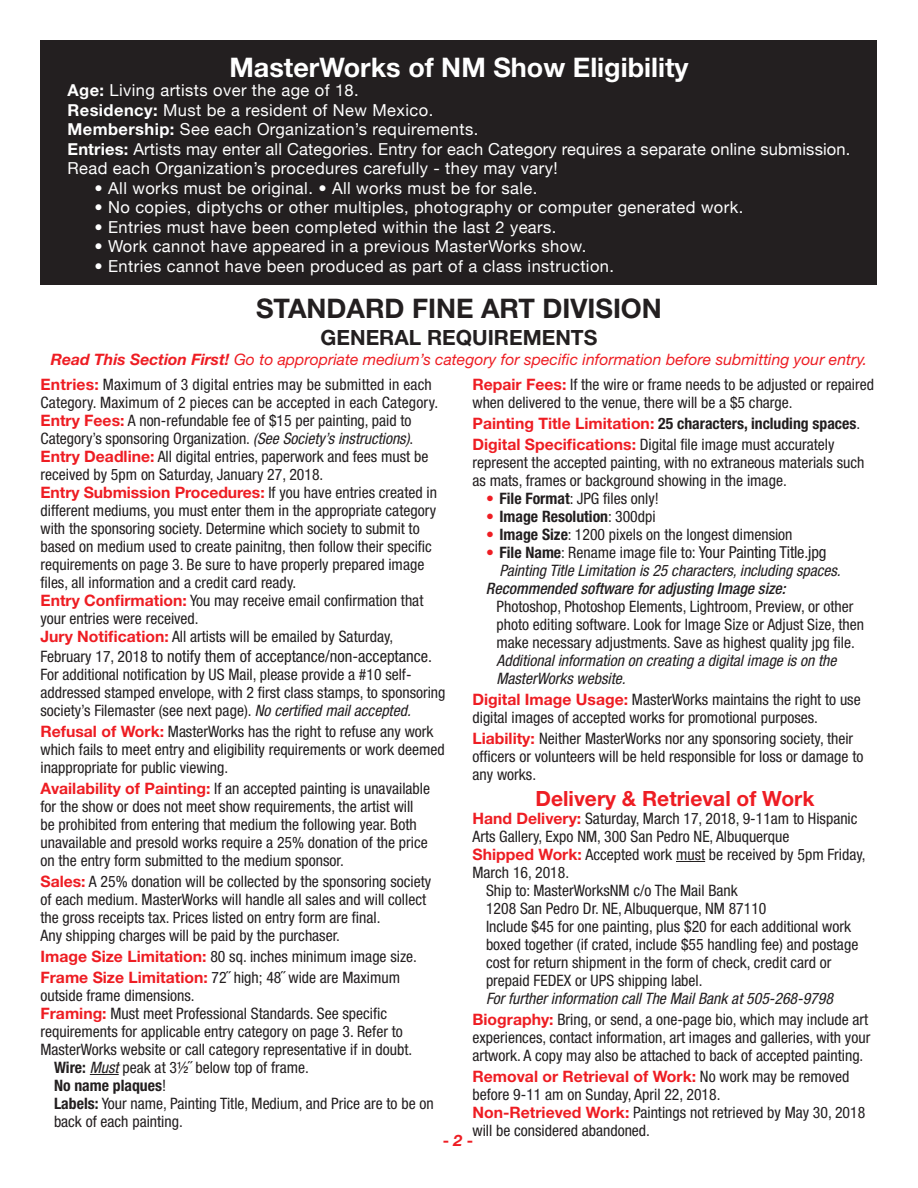
<style>
.page{position:relative;width:918px;height:1188px;background:#fff}
.page>*{position:absolute;margin:0;border:0;box-sizing:border-box;transform-origin:0 0}
.t1{font:700 27px "Helvetica Neue";color:#fff}
.t2{font:700 27px "Helvetica Neue";color:#231f20}
.t3{font:700 21px "Helvetica Neue";color:#ee1d23}
.t4{font:700 21px "Helvetica Neue";color:#231f20}
.t5{font:16.5px/19.5px "Helvetica Neue";letter-spacing:.025em;color:#fff}
.t6{font:condensed 16.5px "Helvetica Neue";color:#231f20}
.t7{font:condensed 15.75px/18px "Helvetica Neue";color:#231f20}
.t8{font:italic condensed 15.75px/18px "Helvetica Neue";color:#231f20}
.t9{font:700 15.75px/21px "Helvetica Neue";color:#ee1d23}
.t10{font:italic 15.75px "Helvetica Neue";color:#ee1d23}
.t11{font:italic 500 condensed 15.75px "Helvetica Neue";color:#231f20}
.t12{font:700 condensed 15.75px "Helvetica Neue";color:#231f20}
.s1{font-weight:700}
.s2{font-weight:700;font-stretch:normal;color:#ee1d23}
.s3{font-style:italic}
.s4{font-size:15.75px}
.s5{font-weight:400}
.s6{font-stretch:condensed;color:#231f20}
.s7{font-weight:400;font-stretch:condensed;color:#231f20}
.s8{color:#ee1d23}
.s9{font-weight:400;color:#ee1d23}
.s10{font-size:15.75px;color:#ee1d23}
.s11{font-weight:700;font-size:15.75px}
.s12{font-weight:700;font-style:normal;font-stretch:normal;color:#ee1d23}
.s13{font-style:normal}
</style>
<div class="page">
<svg style="left:90px;top:1074px;width:29px;height:1px"></svg>
<svg style="left:676px;top:861px;width:29px;height:1px"></svg>
<div style="left:40px;top:41px;width:838px;height:244px;background:#231f20"></div>
<h1 class="t1" style="left:229px;top:50px;width:461px">MasterWorks of NM Show Eligibility</h1>
<p class="t5" style="left:68px;top:80px;width:785px"><span class="s1">Age:</span> Living artists over the age of 18.<br><span class="s1">Residency:</span> Must be a resident of New Mexico.<br><span class="s1">Membership:</span> See each Organization’s requirements.<br><span class="s1">Entries:</span> Artists may enter all Categories. Entry for each Category requires a separate online submission.<br>Read each Organization’s procedures carefully - they may vary!</p>
<p class="t5" style="left:94px;top:178px;width:444px">• All works must be original. • All works must be for sale.</p>
<p class="t5" style="left:94px;top:197px;width:650px">• No copies, diptychs or other multiples, photography or computer generated work.</p>
<p class="t5" style="left:94px;top:217px;width:463px">• Entries must have been completed within the last 2 years.</p>
<p class="t5" style="left:94px;top:236px;width:493px">• Work cannot have appeared in a previous MasterWorks show.</p>
<p class="t5" style="left:94px;top:256px;width:521px">• Entries cannot have been produced as part of a class instruction.</p>
<h1 class="t2" style="left:256px;top:292px;width:407px">STANDARD FINE ART DIVISION</h1>
<h2 class="t4" style="left:321px;top:325px;width:278px">GENERAL REQUIREMENTS</h2>
<p class="t10" style="left:51px;top:350px;width:818px"><span class="s1">Read This Section First!</span> Go to appropriate medium’s category for specific information before submitting your entry.</p>
<p class="t7" style="left:40px;top:376px;width:399px"><span class="s2">Entries:</span> Maximum of 3 digital entries may be submitted in each Category. Maximum of 2 pieces can be accepted in each Category.<br><span class="s2">Entry Fees:</span> A non-refundable fee of $15 per painting, paid to Category’s sponsoring Organization. <span class="s3">(See Society’s instructions)</span>.<br><span class="s2">Entry Deadline:</span> All digital entries, paperwork and fees must be received by 5pm on Saturday, January 27, 2018.<br><span class="s2">Entry Submission Procedures:</span> If you have entries created in different mediums, you must enter them in the appropriate category with the sponsoring society. Determine which society to submit to based on medium used to create painitng, then follow their specific requirements on page 3. Be sure to have properly prepared image files, all information and a credit card ready.<br><span class="s2">Entry Confirmation:</span> You may receive email confirmation that your entries were received.<br><span class="s2">Jury Notification:</span> All artists will be emailed by Saturday,</p>
<p class="t6" style="left:41px;top:647px;width:393px"><span class="s4">February 17, 2018</span> to notify them of acceptance/non-acceptance.</p>
<p class="t7" style="left:40px;top:665px;width:407px">For additional notification by US Mail, please provide a #10 self&shy;addressed stamped envelope, with 2 first class stamps, to sponsoring society’s Filemaster (see next page). <span class="s3">No certified mail accepted.</span></p>
<p class="t7" style="left:40px;top:722px;width:406px"><span class="s2">Refusal of Work:</span> MasterWorks has the right to refuse any work which fails to meet entry and eligibility requirements or work deemed inappropriate for public viewing.</p>
<p class="t7" style="left:40px;top:779px;width:391px"><span class="s2">Availability of Painting:</span> If an accepted painting is unavailable for the show or does not meet show requirements, the artist will be prohibited from entering that medium the following year. Both unavailable and presold works require a 25% donation of the price on the entry form submitted to the medium sponsor.</p>
<p class="t7" style="left:40px;top:872px;width:392px"><span class="s2">Sales:</span> A 25% donation will be collected by the sponsoring society of each medium. MasterWorks will handle all sales and will collect the gross receipts tax. Prices listed on entry form are final.<br>Any shipping charges will be paid by the purchaser.</p>
<p class="t7" style="left:40px;top:946px;width:378px;line-height:21px"><span class="s2">Image Size Limitation:</span> 80 sq. inches minimum image size.<br><span class="s2">Frame Size Limitation:</span> 72˝ high; 48˝ wide are Maximum</p>
<p class="t7" style="left:40px;top:986px;width:156px">outside frame dimensions.</p>
<p class="t7" style="left:40px;top:1004px;width:348px"><span class="s2">Framing:</span> Must meet Professional Standards. See specific</p>
<p class="t7" style="left:41px;top:1022px;width:364px">requirements for applicable entry category on page 3. Refer to</p>
<p class="t7" style="left:41px;top:1040px;width:373px">MasterWorks website or call category representative if in doubt.</p>
<p class="t7" style="left:54px;top:1058px;width:256px"><span class="s1">Wire:</span> <span class="s3">Must</span> peak at 3½˝ below top of frame.</p>
<p class="t12" style="left:54px;top:1076px;width:114px">No name plaques<span class="s5">!</span></p>
<p class="t7" style="left:54px;top:1094px;width:381px"><span class="s1">Labels:</span> Your name, Painting Title, Medium, and Price are to be on</p>
<p class="t7" style="left:54px;top:1112px;width:130px">back of each painting.</p>
<p class="t7" style="left:472px;top:376px;width:403px"><span class="s2">Repair Fees:</span> If the wire or frame needs to be adjusted or repaired when delivered to the venue, there will be a $5 charge.</p>
<p class="t9" style="left:472px;top:413px;width:389px">Painting Title Limitation: <span class="s6">25 characters, including spaces</span><span class="s7">.<br></span>Digital Specifications: <span class="s7">Digital file image must accurately</span></p>
<p class="t7" style="left:472px;top:454px;width:393px">represent the accepted painting, with no extraneous materials such as mats, frames or background showing in the image.</p>
<p class="t7" style="left:486px;top:490px;width:174px"><span class="s8">•</span> <span class="s1">File Format</span>: JPG files only!</p>
<p class="t12" style="left:486px;top:507px;width:171px"><span class="s9">•</span> Image Resolution<span class="s5">: 300dpi</span></p>
<p class="t7" style="left:486px;top:526px;width:308px"><span class="s8">•</span> <span class="s1">Image Size</span>: 1200 pixels on the longest dimension</p>
<p class="t6" style="left:486px;top:543px;width:342px"><span class="s10">•</span> <span class="s11">File Name</span><span class="s4">: Rename image file to</span>: Your Painting Title.jpg</p>
<p class="t8" style="left:500px;top:562px;width:343px">Painting Title Limitation is 25 characters, including spaces.</p>
<p class="t11" style="left:486px;top:579px;width:301px">Recommended software for adjusting Image size:</p>
<p class="t7" style="left:496px;top:598px;width:369px">Photoshop, Photoshop Elements, Lightroom, Preview, or other photo editing software. Look for Image Size or Adjust Size, then make necessary adjustments. Save as highest quality jpg file.</p>
<p class="t8" style="left:497px;top:652px;width:342px">Additional information on creating a digital image is on the<br>MasterWorks website.</p>
<p class="t7" style="left:472px;top:691px;width:390px"><span class="s2">Digital Image Usage:</span> MasterWorks maintains the right to use digital images of accepted works for promotional purposes.</p>
<p class="t7" style="left:472px;top:730px;width:392px"><span class="s2">Liability:</span> Neither MasterWorks nor any sponsoring society, their officers or volunteers will be held responsible for loss or damage to any works.</p>
<h2 class="t3" style="left:536px;top:785px;width:280px">Delivery &amp; Retrieval of Work</h2>
<p class="t7" style="left:472px;top:809px;width:387px"><span class="s2">Hand Delivery:</span> Saturday, March 17, 2018, 9-11am to Hispanic</p>
<p class="t7" style="left:472px;top:827px;width:319px">Arts Gallery, Expo NM, 300 San Pedro NE, Albuquerque</p>
<p class="t7" style="left:472px;top:845px;width:395px"><span class="s2">Shipped Work:</span> Accepted work must be received by 5pm Friday,</p>
<p class="t7" style="left:473px;top:863px;width:98px">March 16, 2018.</p>
<p class="t7" style="left:486px;top:881px;width:253px">Ship to: MasterWorksNM c/o The Mail Bank</p>
<p class="t7" style="left:486px;top:899px;width:282px">1208 San Pedro Dr. NE, Albuquerque, NM 87110</p>
<p class="t7" style="left:486px;top:917px;width:367px">Include $45 for one painting, plus $20 for each additional work</p>
<p class="t7" style="left:486px;top:935px;width:374px">boxed together (if crated, include $55 handling fee) and postage</p>
<p class="t7" style="left:486px;top:953px;width:347px">cost for return shipment in the form of check, credit card or</p>
<p class="t7" style="left:486px;top:971px;width:218px">prepaid FEDEX or UPS shipping label.</p>
<p class="t8" style="left:472px;top:988px;width:397px;line-height:21px;text-indent:14px">For further information call The Mail Bank at 505-268-9798<br><span class="s12">Biography:</span> <span class="s13">Bring, or send, a one-page bio, which may include art</span></p>
<p class="t7" style="left:472px;top:1028px;width:399px">experiences, contact information, art images and galleries, with your artwork. A copy may also be attached to back of accepted painting.</p>
<p class="t7" style="left:472px;top:1067px;width:394px"><span class="s2">Removal or Retrieval of Work:</span> No work may be removed before 9-11 am on Sunday, April 22, 2018.<br><span class="s2">Non-Retrieved Work:</span> Paintings not retrieved by May 30, 2018 will be considered abandoned.</p>
<p class="t9" style="left:443px;top:1130px;width:32px">- <span class="s3">2</span> -</p>
</div>
